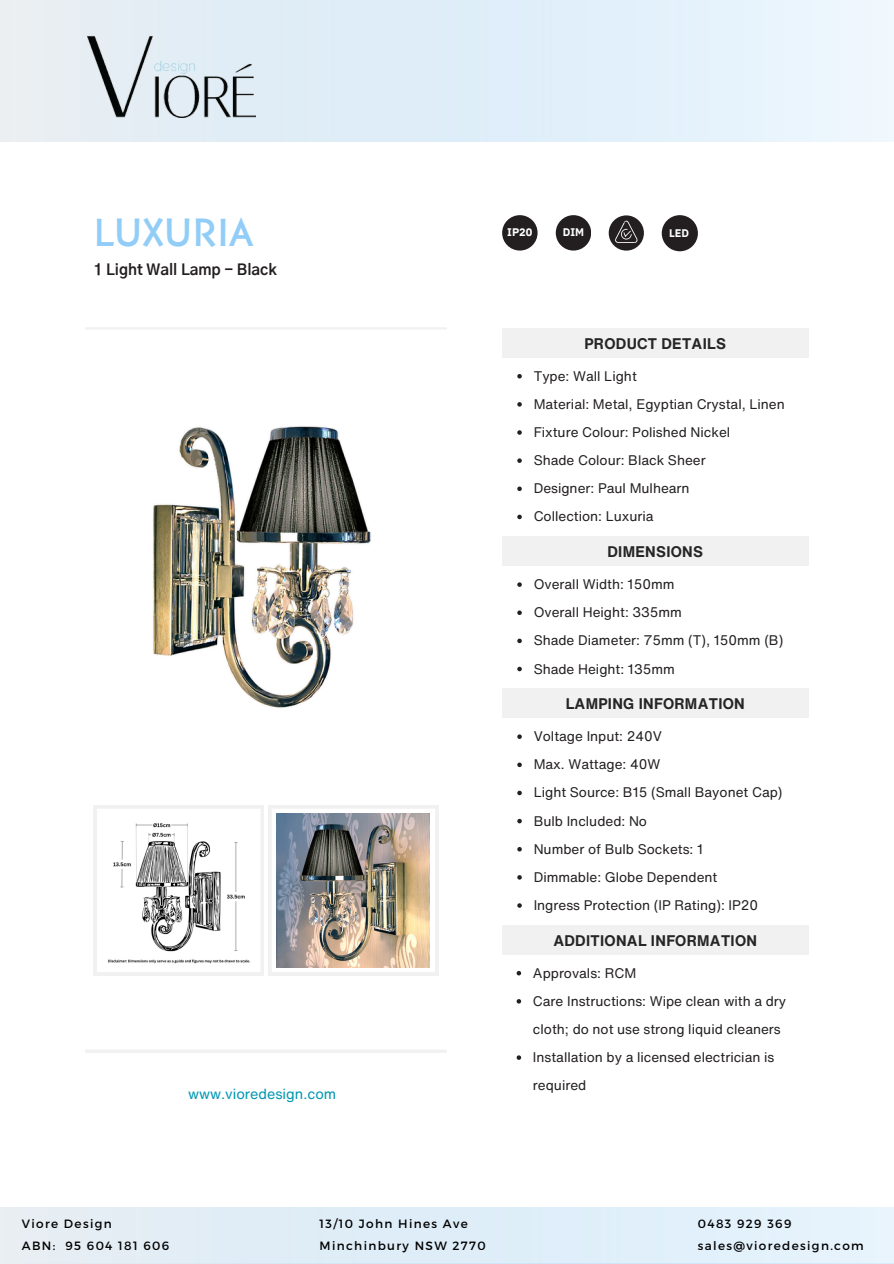
<style>
.page{position:relative;width:894px;height:1264px;background:#fff}
.page>*{position:absolute;margin:0;border:0;box-sizing:border-box;transform-origin:0 0}
.t1{font:500 40.95px "Bernhard Got URW";color:#92cdf8}
.t2{font:700 15.15px "Gothic A1";color:#231f20}
.t3{font:700 15px "Helvetica Now Text";letter-spacing:.02em;color:#252525}
.t4{font:14.4px "Helvetica Now Text";color:#0097b2}
.t5{font:13.65px/28.2px "Helvetica Now Text";color:#231f20}
.t6{font:12px "Montserrat";letter-spacing:.11em;color:#000}
.t7{font:700 10.95px "IBM Plex Sans";color:#fff}
</style>
<div class="page">
<svg style="left:94px;top:805px;width:344px;height:170px"></svg>
<div style="left:608px;top:215px;width:35px;height:35px;background:#231f20;border-radius:50%"></div>
<svg style="left:615px;top:220px;width:22px;height:23px"></svg>
<div style="left:0;top:0;width:893px;height:141px;background:#e2effa"></div>
<img style="left:88px;top:35px;width:167px;height:83px">
<div style="left:502px;top:328px;width:306px;height:29px;background:#f1f1f1"></div>
<div style="left:502px;top:536px;width:306px;height:30px;background:#f1f1f1"></div>
<hr style="left:85px;top:327px;width:361px;height:2px;background:#f1f1f1">
<div style="left:502px;top:688px;width:306px;height:30px;background:#f1f1f1"></div>
<div style="left:502px;top:925px;width:306px;height:29px;background:#f1f1f1"></div>
<div style="left:0;top:1207px;width:893px;height:56px;background:#e1eef8"></div>
<div style="left:502px;top:215px;width:35px;height:35px;background:#231f20;border-radius:50%"></div>
<div style="left:555px;top:215px;width:36px;height:35px;background:#231f20;border-radius:50%"></div>
<div style="left:661px;top:215px;width:36px;height:36px;background:#231f20;border-radius:50%"></div>
<hr style="left:85px;top:1049px;width:361px;height:3px;background:#f1f1f1">
<img style="left:153px;top:426px;width:218px;height:282px">
<img style="left:102px;top:813px;width:153px;height:153px">
<img style="left:276px;top:813px;width:153px;height:154px">
<svg style="left:517px;top:734px;width:4px;height:5px"></svg>
<svg style="left:517px;top:762px;width:4px;height:5px"></svg>
<svg style="left:517px;top:790px;width:4px;height:5px"></svg>
<svg style="left:517px;top:818px;width:4px;height:5px"></svg>
<svg style="left:517px;top:847px;width:4px;height:4px"></svg>
<svg style="left:517px;top:875px;width:4px;height:4px"></svg>
<svg style="left:517px;top:903px;width:4px;height:4px"></svg>
<svg style="left:517px;top:374px;width:4px;height:4px"></svg>
<svg style="left:517px;top:402px;width:4px;height:4px"></svg>
<svg style="left:517px;top:430px;width:4px;height:5px"></svg>
<svg style="left:517px;top:458px;width:4px;height:5px"></svg>
<svg style="left:517px;top:486px;width:4px;height:5px"></svg>
<svg style="left:517px;top:514px;width:4px;height:5px"></svg>
<svg style="left:517px;top:582px;width:4px;height:5px"></svg>
<svg style="left:517px;top:610px;width:4px;height:5px"></svg>
<svg style="left:517px;top:638px;width:4px;height:5px"></svg>
<svg style="left:517px;top:666px;width:4px;height:5px"></svg>
<svg style="left:516px;top:971px;width:5px;height:4px"></svg>
<svg style="left:516px;top:999px;width:5px;height:4px"></svg>
<svg style="left:516px;top:1055px;width:5px;height:4px"></svg>
<h2 class="t1" style="left:94px;top:215px;width:162px">LUXURIA</h2>
<p class="t2" style="left:94px;top:263px;width:185px">1 Light Wall Lamp - Black</p>
<p class="t4" style="left:188px;top:1083px;width:150px">www.vioredesign.com</p>
<h6 class="t7" style="left:507px;top:224px;width:27px">IP20</h6>
<p class="t7" style="left:562px;top:225px;width:23px">DIM</p>
<p class="t7" style="left:669px;top:226px;width:22px">LED</p>
<h1 class="t3" style="left:584px;top:332px;width:143px">PRODUCT DETAILS</h1>
<p class="t5" style="left:533px;top:361px;width:105px">Type: Wall Light</p>
<h2 class="t5" style="left:533px;top:389px;width:253px">Material: Metal, Egyptian Crystal, Linen</h2>
<p class="t5" style="left:533px;top:418px;width:198px">Fixture Colour: Polished Nickel</p>
<p class="t5" style="left:533px;top:446px;width:173px">Shade Colour: Black Sheer</p>
<p class="t5" style="left:533px;top:474px;width:157px">Designer: Paul Mulhearn</p>
<p class="t5" style="left:533px;top:502px;width:121px">Collection: Luxuria</p>
<h3 class="t3" style="left:607px;top:540px;width:97px">DIMENSIONS</h3>
<p class="t5" style="left:533px;top:570px;width:142px">Overall Width: 150mm</p>
<p class="t5" style="left:533px;top:598px;width:150px">Overall Height: 335mm</p>
<p class="t5" style="left:533px;top:626px;width:251px">Shade Diameter: 75mm (T), 150mm (B)</p>
<h2 class="t5" style="left:533px;top:654px;width:143px">Shade Height: 135mm</h2>
<h6 class="t3" style="left:565px;top:692px;width:181px">LAMPING INFORMATION</h6>
<h2 class="t5" style="left:533px;top:722px;width:130px">Voltage Input: 240V</h2>
<p class="t5" style="left:533px;top:750px;width:128px">Max. Wattage: 40W</p>
<p class="t5" style="left:533px;top:778px;width:250px">Light Source: B15 (Small Bayonet Cap)</p>
<p class="t5" style="left:533px;top:806px;width:115px">Bulb Included: No</p>
<p class="t5" style="left:533px;top:834px;width:171px">Number of Bulb Sockets: 1</p>
<p class="t5" style="left:533px;top:862px;width:185px">Dimmable: Globe Dependent</p>
<p class="t5" style="left:533px;top:890px;width:226px">Ingress Protection (IP Rating): IP20</p>
<h6 class="t3" style="left:553px;top:928px;width:205px">ADDITIONAL INFORMATION</h6>
<p class="t5" style="left:533px;top:958px;width:105px">Approvals: RCM</p>
<p class="t5" style="left:533px;top:986px;width:255px">Care Instructions: Wipe clean with a dry cloth; do not use strong liquid cleaners</p>
<p class="t5" style="left:533px;top:1042px;width:243px">Installation by a licensed electrician is required</p>
<p class="t6" style="left:22px;top:1216px;width:91px">Viore Design</p>
<p class="t6" style="left:22px;top:1238px;width:149px">ABN: 95 604 181 606</p>
<p class="t6" style="left:319px;top:1216px;width:150px">13/10 John Hines Ave</p>
<p class="t6" style="left:319px;top:1238px;width:167px">Minchinbury NSW 2770</p>
<p class="t6" style="left:697px;top:1238px;width:167px">sales@vioredesign.com</p>
<p class="t6" style="left:697px;top:1216px;width:95px">0483 929 369</p>
</div>
